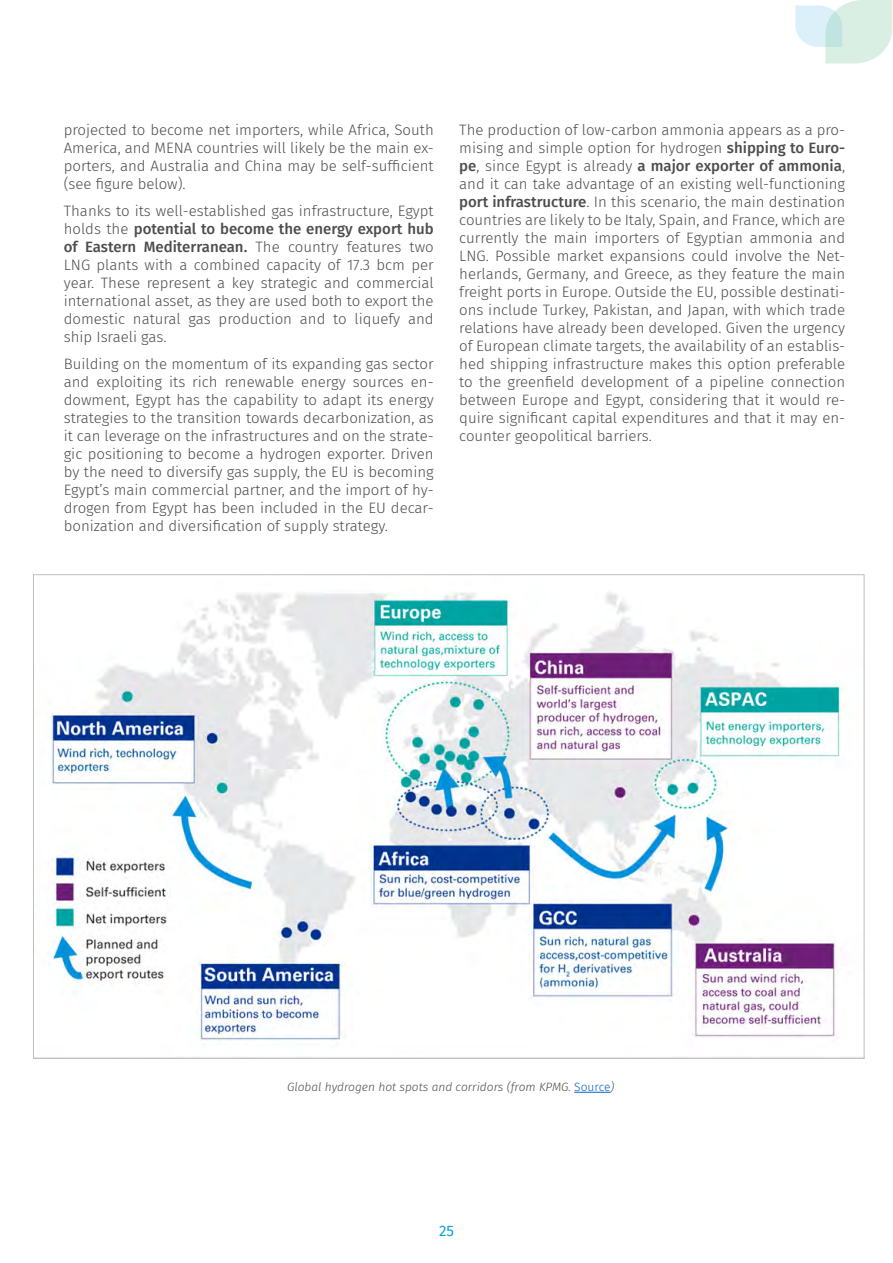
<style>
.page{position:relative;width:893px;height:1263px;background:#fff}
.page>*{position:absolute;margin:0;border:0;box-sizing:border-box;transform-origin:0 0}
.t1{font:300 15px/18px "Fira Sans";color:#4d4d4d;text-align:justify}
.t2{font:15px "Fira Sans";color:#0c9eda}
.t3{font:italic 300 12px "Fira Sans";color:#4d4d4d}
.s1{font-weight:500}
.s2{font-style:normal;color:#0563c1}
</style>
<div class="page">
<svg style="left:795px;top:0;width:97px;height:64px"></svg>
<img style="left:49px;top:592px;width:801px;height:449px">
<hr style="left:574px;top:1092px;width:36px;height:1px;background:#0563c1">
<p class="t1" style="left:64px;top:121px;width:371px">projected to become net importers, while Africa, South America, and MENA countries will likely be the main ex&shy;porters, and Australia and China may be self-sufficient (see figure below).</p>
<p class="t1" style="left:64px;top:202px;width:371px">Thanks to its well-established gas infrastructure, Egypt holds the <span class="s1">potential to become the energy export hub of Eastern Mediterranean.</span> The country features two LNG plants with a combined capacity of 17.3 bcm per year. These represent a key strategic and commercial international asset, as they are used both to export the domestic natural gas production and to liquefy and ship Israeli gas.</p>
<p class="t1" style="left:64px;top:355px;width:371px">Building on the momentum of its expanding gas sector and exploiting its rich renewable energy sources en&shy;dowment, Egypt has the capability to adapt its energy strategies to the transition towards decarbonization, as it can leverage on the infrastructures and on the strate&shy;gic positioning to become a hydrogen exporter. Driven by the need to diversify gas supply, the EU is becoming Egypt’s main commercial partner, and the import of hy&shy;drogen from Egypt has been included in the EU decar&shy;bonization and diversification of supply strategy.</p>
<p class="t1" style="left:459px;top:121px;width:387px">The production of low-carbon ammonia appears as a pro&shy;mising and simple option for hydrogen <span class="s1">shipping to Euro&shy;pe</span>, since Egypt is already <span class="s1">a major exporter of ammonia</span>, and it can take advantage of an existing well-functioning <span class="s1">port infrastructure</span>. In this scenario, the main destination countries are likely to be Italy, Spain, and France, which are currently the main importers of Egyptian ammonia and LNG. Possible market expansions could involve the Net&shy;herlands, Germany, and Greece, as they feature the main freight ports in Europe. Outside the EU, possible destinati&shy;ons include Turkey, Pakistan, and Japan, with which trade relations have already been developed. Given the urgency of European climate targets, the availability of an establis&shy;hed shipping infrastructure makes this option preferable to the greenfield development of a pipeline connection between Europe and Egypt, considering that it would re&shy;quire significant capital expenditures and that it may en&shy;counter geopolitical barriers.</p>
<p class="t3" style="left:287px;top:1079px;width:329px">Global hydrogen hot spots and corridors (from KPMG. <span class="s2">Source</span>)</p>
<p class="t2" style="left:439px;top:1219px;width:16px">25</p>
</div>
